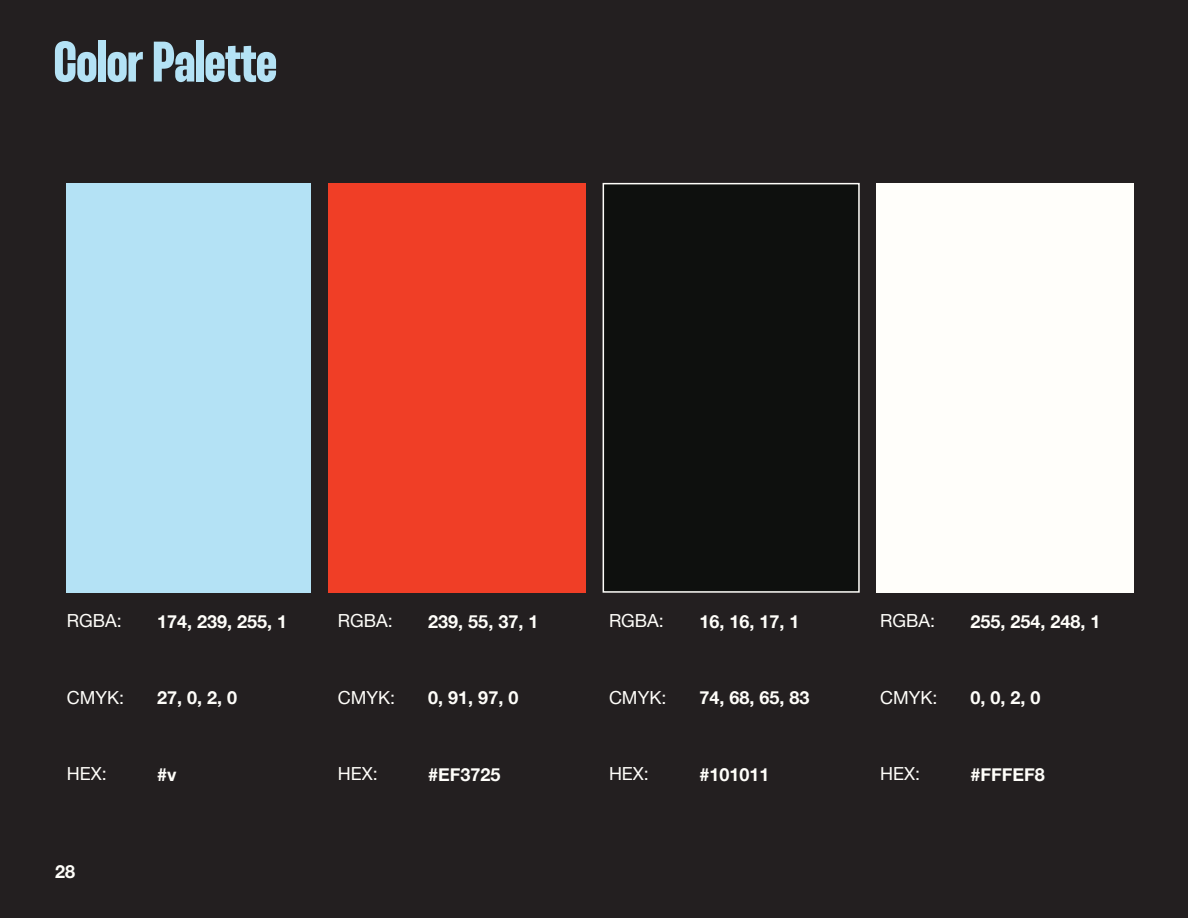
<style>
.page{position:relative;width:1188px;height:918px;background:#231f20}
.page>*{position:absolute;margin:0;border:0;box-sizing:border-box;transform-origin:0 0}
.t1{font:57px "Thunder Bold LC";color:#b4e2f5}
.t2{font:700 18px "Helvetica Neue";color:#fffefa}
.t3{font:18px "Helvetica Neue";color:#fffefa}
</style>
<div class="page">
<div style="left:67px;top:183px;width:244px;height:410px;background:#b4e2f5"></div>
<div style="left:328px;top:183px;width:257px;height:410px;background:#f03e26"></div>
<div style="left:603px;top:183px;width:257px;height:410px;background:#0e100e;border:2px solid #fffefa"></div>
<div style="left:877px;top:183px;width:257px;height:410px;background:#fffefa"></div>
<p class="t1" style="left:54px;top:30px;width:224px">Color Palette</p>
<p class="t3" style="left:67px;top:608px;width:56px">RGBA:</p>
<p class="t2" style="left:157px;top:607px;width:132px">174, 239, 255, 1</p>
<p class="t3" style="left:338px;top:608px;width:56px">RGBA:</p>
<p class="t2" style="left:428px;top:607px;width:112px">239, 55, 37, 1</p>
<p class="t3" style="left:609px;top:608px;width:56px">RGBA:</p>
<p class="t2" style="left:699px;top:607px;width:102px">16, 16, 17, 1</p>
<p class="t3" style="left:880px;top:608px;width:56px">RGBA:</p>
<p class="t2" style="left:970px;top:607px;width:132px">255, 254, 248, 1</p>
<p class="t3" style="left:67px;top:684px;width:59px">CMYK:</p>
<p class="t2" style="left:157px;top:684px;width:82px">27, 0, 2, 0</p>
<p class="t3" style="left:338px;top:684px;width:59px">CMYK:</p>
<p class="t2" style="left:428px;top:684px;width:92px">0, 91, 97, 0</p>
<p class="t3" style="left:609px;top:684px;width:59px">CMYK:</p>
<p class="t2" style="left:699px;top:684px;width:112px">74, 68, 65, 83</p>
<p class="t3" style="left:880px;top:684px;width:59px">CMYK:</p>
<p class="t2" style="left:970px;top:684px;width:72px">0, 0, 2, 0</p>
<p class="t3" style="left:67px;top:761px;width:41px">HEX:</p>
<p class="t2" style="left:157px;top:760px;width:21px">#v</p>
<p class="t3" style="left:338px;top:761px;width:41px">HEX:</p>
<p class="t2" style="left:428px;top:760px;width:74px">#EF3725</p>
<p class="t3" style="left:609px;top:761px;width:41px">HEX:</p>
<p class="t2" style="left:699px;top:760px;width:72px">#101011</p>
<p class="t3" style="left:880px;top:761px;width:41px">HEX:</p>
<p class="t2" style="left:970px;top:760px;width:76px">#FFFEF8</p>
<p class="t2" style="left:55px;top:857px;width:22px">28</p>
</div>
